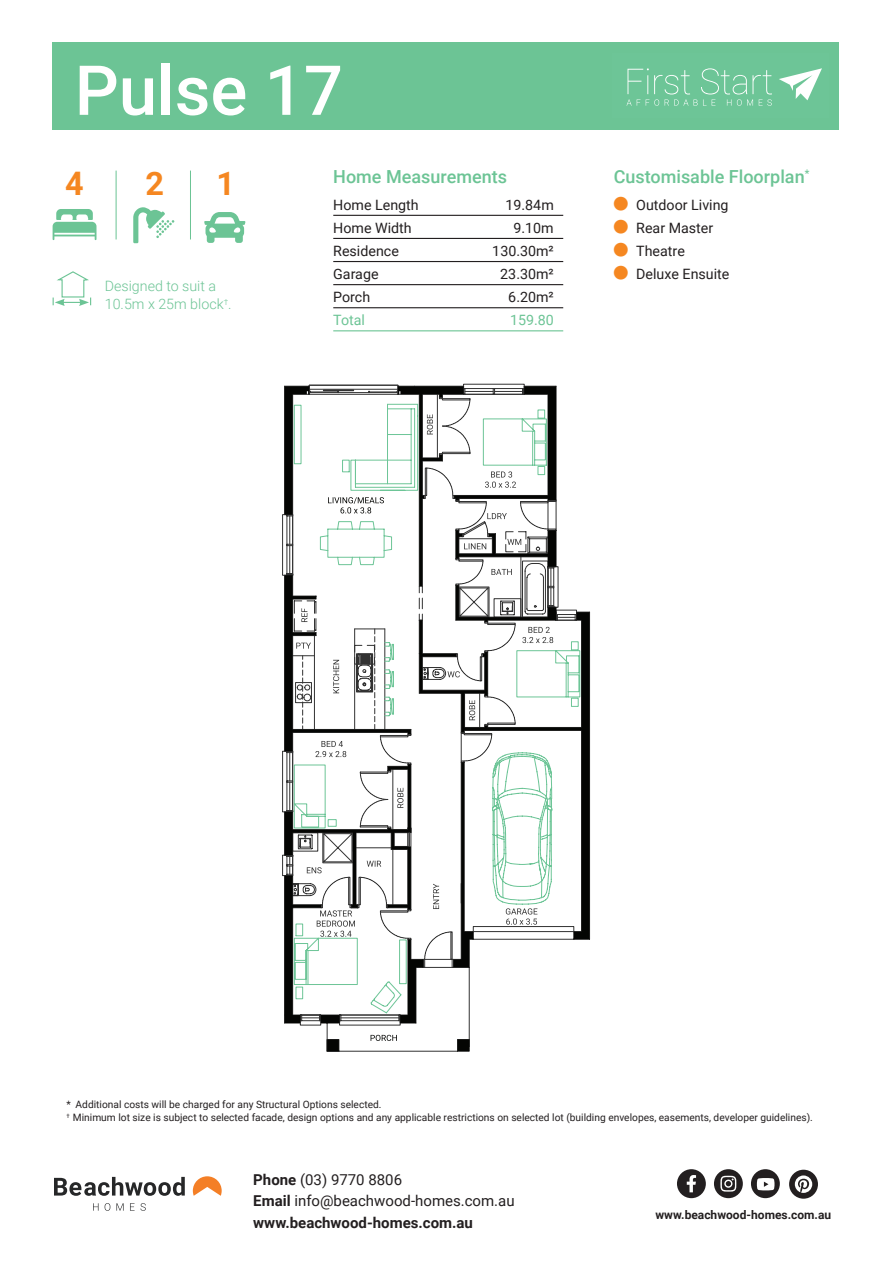
<style>
.page{position:relative;width:893px;height:1263px;background:#fff}
.page>*{position:absolute;margin:0;border:0;box-sizing:border-box;transform-origin:0 0}
.t1{font:500 69px "Roboto";color:#fff}
.t2{font:700 32.4px "Roboto";color:#f58721}
.t3{font:500 18px "Roboto";color:#6cc495}
.t4{font:15px/21.6px "Roboto";color:#231f20}
.t5{font:14.25px/23.1px "Roboto";color:#231f20}
.t6{font:300 14.25px/18px "Roboto";color:#6cc495}
.t7{font:14.25px "Roboto";color:#6cc495}
.t8{font:700 12px "Roboto";color:#231f20}
.t9{font:10.2px/13.5px "Roboto";color:#231f20}
.s1{font-weight:700}
</style>
<div class="page">
<svg style="left:282px;top:384px;width:308px;height:668px"></svg>
<hr style="left:333px;top:215px;width:230px;height:1px;background:#231f20">
<hr style="left:333px;top:238px;width:230px;height:1px;background:#231f20">
<hr style="left:333px;top:261px;width:230px;height:1px;background:#231f20">
<hr style="left:333px;top:284px;width:230px;height:1px;background:#231f20">
<hr style="left:333px;top:307px;width:230px;height:1px;background:#231f20">
<hr style="left:333px;top:330px;width:230px;height:1px;background:#6cc495">
<svg style="left:53px;top:271px;width:38px;height:35px"></svg>
<svg style="left:193px;top:1176px;width:29px;height:20px"></svg>
<svg style="left:54px;top:1177px;width:131px;height:19px"></svg>
<svg style="left:93px;top:1203px;width:6px;height:8px"></svg>
<svg style="left:105px;top:1203px;width:5px;height:8px"></svg>
<svg style="left:116px;top:1203px;width:8px;height:8px"></svg>
<svg style="left:130px;top:1203px;width:16px;height:8px"></svg>
<div style="left:677px;top:1169px;width:29px;height:29px;background:#231f20;border-radius:50%"></div>
<svg style="left:687px;top:1175px;width:9px;height:17px"></svg>
<svg style="left:714px;top:1169px;width:29px;height:29px"></svg>
<svg style="left:720px;top:1176px;width:16px;height:15px"></svg>
<div style="left:751px;top:1169px;width:29px;height:29px;background:#231f20;border-radius:50%"></div>
<svg style="left:757px;top:1178px;width:17px;height:12px"></svg>
<div style="left:789px;top:1170px;width:29px;height:29px;background:#231f20;border-radius:50%"></div>
<svg style="left:795px;top:1175px;width:17px;height:18px"></svg>
<svg style="left:53px;top:209px;width:43px;height:31px"></svg>
<svg style="left:133px;top:207px;width:41px;height:36px"></svg>
<hr style="left:116px;top:171px;width:1px;height:68px;background:#6cc495">
<hr style="left:190px;top:171px;width:1px;height:68px;background:#6cc495">
<svg style="left:204px;top:212px;width:42px;height:31px"></svg>
<div style="left:53px;top:43px;width:786px;height:87px;background:#6cc495"></div>
<svg style="left:779px;top:68px;width:43px;height:32px"></svg>
<svg style="left:626px;top:68px;width:146px;height:38px"></svg>
<h1 class="t1" style="left:75px;top:42px;width:270px">Pulse 17</h1>
<h2 class="t2" style="left:65px;top:160px;width:20px">4</h2>
<h2 class="t2" style="left:146px;top:160px;width:20px">2</h2>
<h2 class="t2" style="left:217px;top:160px;width:20px">1</h2>
<h3 class="t6" style="left:105px;top:277px;width:128px">Designed to suit a<br>10.5m x 25m block<sup>†</sup>.</h3>
<h3 class="t3" style="left:333px;top:164px;width:175px">Home Measurements</h3>
<h3 class="t5" style="left:333px;top:192px;width:87px">Home Length</h3>
<h3 class="t5" style="left:506px;top:192px;width:50px">19.84m</h3>
<h3 class="t5" style="left:333px;top:216px;width:80px">Home Width</h3>
<h3 class="t5" style="left:513px;top:216px;width:42px">9.10m</h3>
<h3 class="t5" style="left:333px;top:239px;width:67px">Residence</h3>
<h3 class="t5" style="left:492px;top:239px;width:63px">130.30m²</h3>
<h3 class="t5" style="left:333px;top:262px;width:47px">Garage</h3>
<h3 class="t5" style="left:500px;top:262px;width:55px">23.30m²</h3>
<h3 class="t5" style="left:333px;top:285px;width:39px">Porch</h3>
<h3 class="t5" style="left:508px;top:285px;width:47px">6.20m²</h3>
<h3 class="t7" style="left:333px;top:310px;width:33px">Total</h3>
<h3 class="t7" style="left:510px;top:310px;width:45px">159.80</h3>
<h3 class="t3" style="left:614px;top:164px;width:197px">Customisable Floorplan<sup>*</sup></h3>
<h3 class="t5" style="left:636px;top:193px;width:95px">Outdoor Living<br>Rear Master<br>Theatre<br>Deluxe Ensuite</h3>
<p class="t9" style="left:67px;top:1097px;width:748px">* Additional costs will be charged for any Structural Options selected.<br><sup>†</sup> Minimum lot size is subject to selected facade, design options and any applicable restrictions on selected lot (building envelopes, easements, developer guidelines).</p>
<h3 class="t4" style="left:253px;top:1168px;width:263px"><span class="s1">Phone</span> (03) 9770 8806<br><span class="s1">Email</span> info@beachwood-homes.com.au <span class="s1">www.beachwood-homes.com.au</span></h3>
<p class="t8" style="left:655px;top:1207px;width:177px">www.beachwood-homes.com.au</p>
</div>
